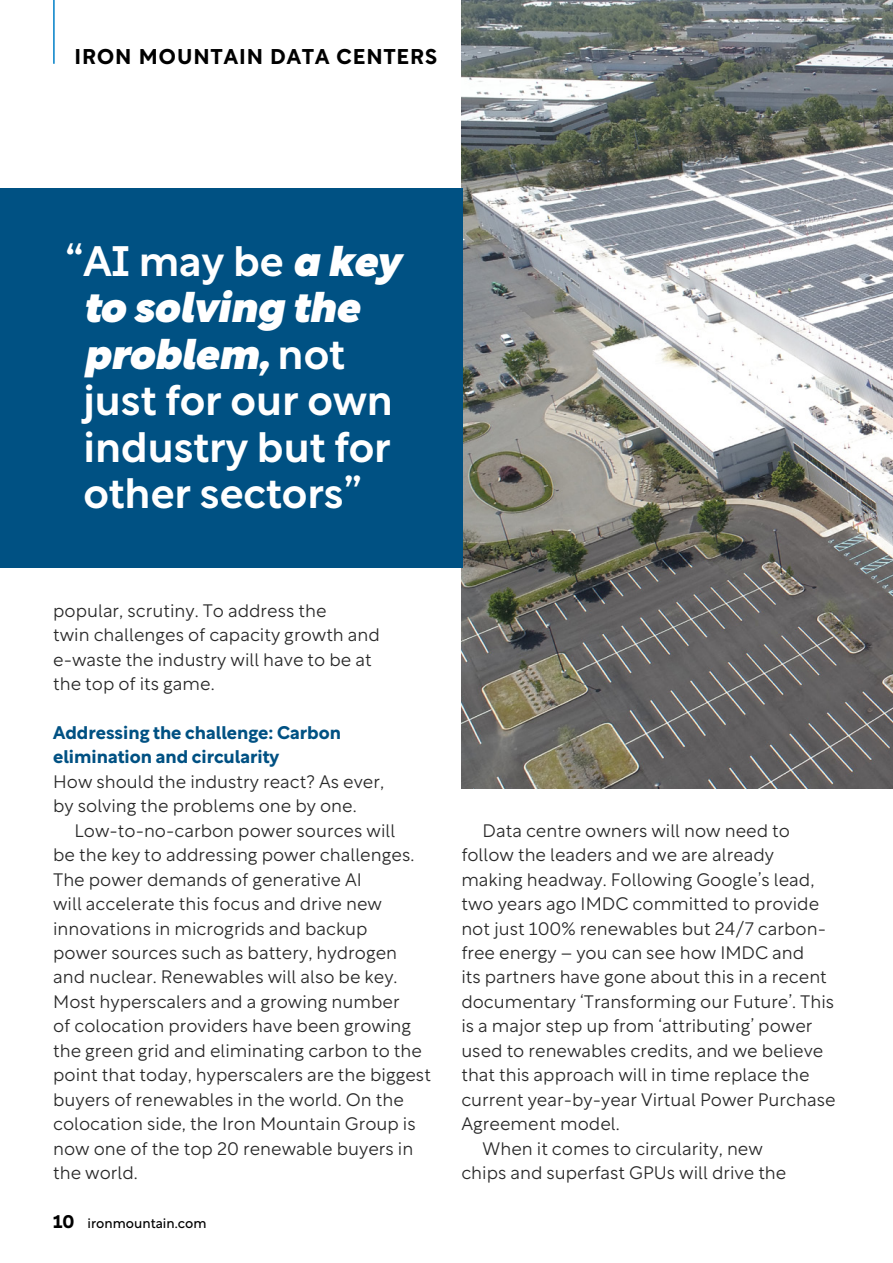
<style>
.page{position:relative;width:893px;height:1263px;background:#fff}
.page>*{position:absolute;margin:0;border:0;box-sizing:border-box;transform-origin:0 0}
.Pullquote_-_LC{font:500 42px/46.5px "Rotunda";color:#fff}
.t1{font:700 21px "Rotunda";letter-spacing:.05em;color:#000}
.Body_Copy{font:300 18px/24.5px "Rotunda";color:#282828}
.Subhead_-_Coloured{font:700 18px/24.5px "Rotunda";color:#005183}
.t2{font:13.5px "Rotunda";color:#000}
.s1{font-weight:900;font-style:italic}
.s2{font-weight:700;font-size:18px}
</style>
<div class="page">
<img style="left:461px;top:0;width:432px;height:789px">
<div style="left:0;top:188px;width:462px;height:380px;background:#005183"></div>
<hr style="left:53px;top:0;width:2px;height:64px;background:#007fc7">
<p class="t1" style="left:74px;top:39px;width:364px">IRON MOUNTAIN DATA CENTERS</p>
<p class="Pullquote_-_LC" style="left:83px;top:233px;width:318px;text-indent:-18px">“AI may be <span class="s1">a key to solving the problem,</span> not just for our own industry but for other sectors”</p>
<p class="Body_Copy" style="left:53px;top:596px;width:328px">popular, scrutiny. To address the<br>twin challenges of capacity growth and e-waste the industry will have to be at the top of its game.</p>
<p class="Subhead_-_Coloured" style="left:53px;top:718px;width:289px">Addressing the challenge: Carbon elimination and circularity</p>
<p class="Body_Copy" style="left:53px;top:767px;width:333px">How should the industry react? As ever, by solving the problems one by one.</p>
<p class="Body_Copy" style="left:53px;top:816px;width:379px;text-indent:21px">Low-to-no-carbon power sources will<br>be the key to addressing power challenges.<br>The power demands of generative AI<br>will accelerate this focus and drive new innovations in microgrids and backup<br>power sources such as battery, hydrogen and nuclear. Renewables will also be key.<br>Most hyperscalers and a growing number<br>of colocation providers have been growing the green grid and eliminating carbon to the point that today, hyperscalers are the biggest buyers of renewables in the world. On the colocation side, the Iron Mountain Group is now one of the top 20 renewable buyers in the world.</p>
<p class="Body_Copy" style="left:461px;top:816px;width:376px;text-indent:21px">Data centre owners will now need to follow the leaders and we are already making headway. Following Google’s lead, two years ago IMDC committed to provide not just 100% renewables but 24/7 carbon&shy;free energy – you can see how IMDC and<br>its partners have gone about this in a recent documentary ‘Transforming our Future’. This is a major step up from ‘attributing’ power used to renewables credits, and we believe that this approach will in time replace the current year-by-year Virtual Power Purchase Agreement model.</p>
<p class="Body_Copy" style="left:461px;top:1134px;width:327px;text-align:center">When it comes to circularity, new chips and superfast GPUs will drive the</p>
<p class="t2" style="left:53px;top:1212px;width:155px"><span class="s2">10</span> ironmountain.com</p>
</div>
